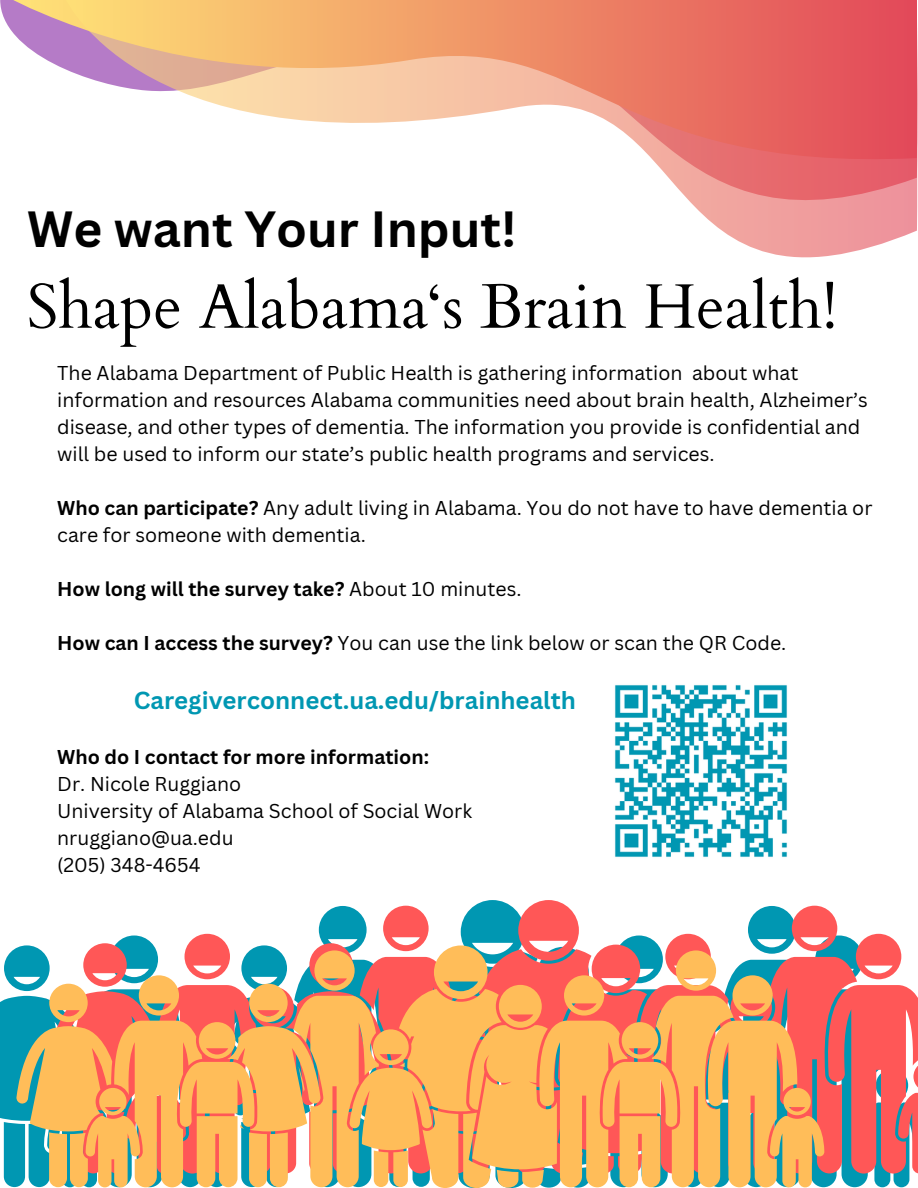
<style>
.page{position:relative;width:918px;height:1188px;background:#fff}
.page>*{position:absolute;margin:0;border:0;box-sizing:border-box;transform-origin:0 0}
.t1{font:63px "Cardo";color:#000}
.t2{font:700 49.5px "Canva Sans";color:#000}
.t3{font:700 24px "Canva Sans";color:#0097b2}
.t4{font:19.5px/27px "Canva Sans";color:#000}
.t5{font:700 19.5px "Canva Sans";color:#000}
.s1{font-weight:700}
.s2{font-weight:400}
</style>
<div class="page">
<svg style="left:0;top:900px;width:918px;height:288px"></svg>
<svg style="left:13px;top:0;width:53px;height:70px;fill:#b57bc7"></svg>
<svg style="left:66px;top:0;width:852px;height:258px"></svg>
<img style="left:615px;top:685px;width:172px;height:172px">
<p class="t2" style="left:27px;top:194px;width:491px">We want Your Input!</p>
<p class="t1" style="left:27px;top:265px;width:812px">Shape Alabama‘s Brain Health!</p>
<p class="t4" style="left:57px;top:359px;width:812px">The Alabama Department of Public Health is gathering information about what information and resources Alabama communities need about brain health, Alzheimer’s disease, and other types of dementia. The information you provide is confidential and will be used to inform our state’s public health programs and services.</p>
<h2 class="t4" style="left:57px;top:494px;width:817px"><span class="s1">Who can participate?</span> Any adult living in Alabama. You do not have to have dementia or care for someone with dementia.</h2>
<h1 class="t5" style="left:57px;top:576px;width:466px">How long will the survey take? <span class="s2">About 10 minutes.</span></h1>
<p class="t4" style="left:57px;top:629px;width:731px"><span class="s1">How can I access the survey?</span> You can use the link below or scan the QR Code.</p>
<p class="t3" style="left:134px;top:683px;width:444px">Caregiverconnect.ua.edu/brainhealth</p>
<p class="t5" style="left:57px;top:743px;width:373px">Who do I contact for more information:</p>
<p class="t4" style="left:57px;top:770px;width:185px">Dr. Nicole Ruggiano</p>
<h3 class="t4" style="left:57px;top:797px;width:416px">University of Alabama School of Social Work</h3>
<p class="t4" style="left:57px;top:824px;width:178px">nruggiano@ua.edu</p>
<p class="t4" style="left:57px;top:851px;width:145px">(205) 348-4654</p>
</div>
